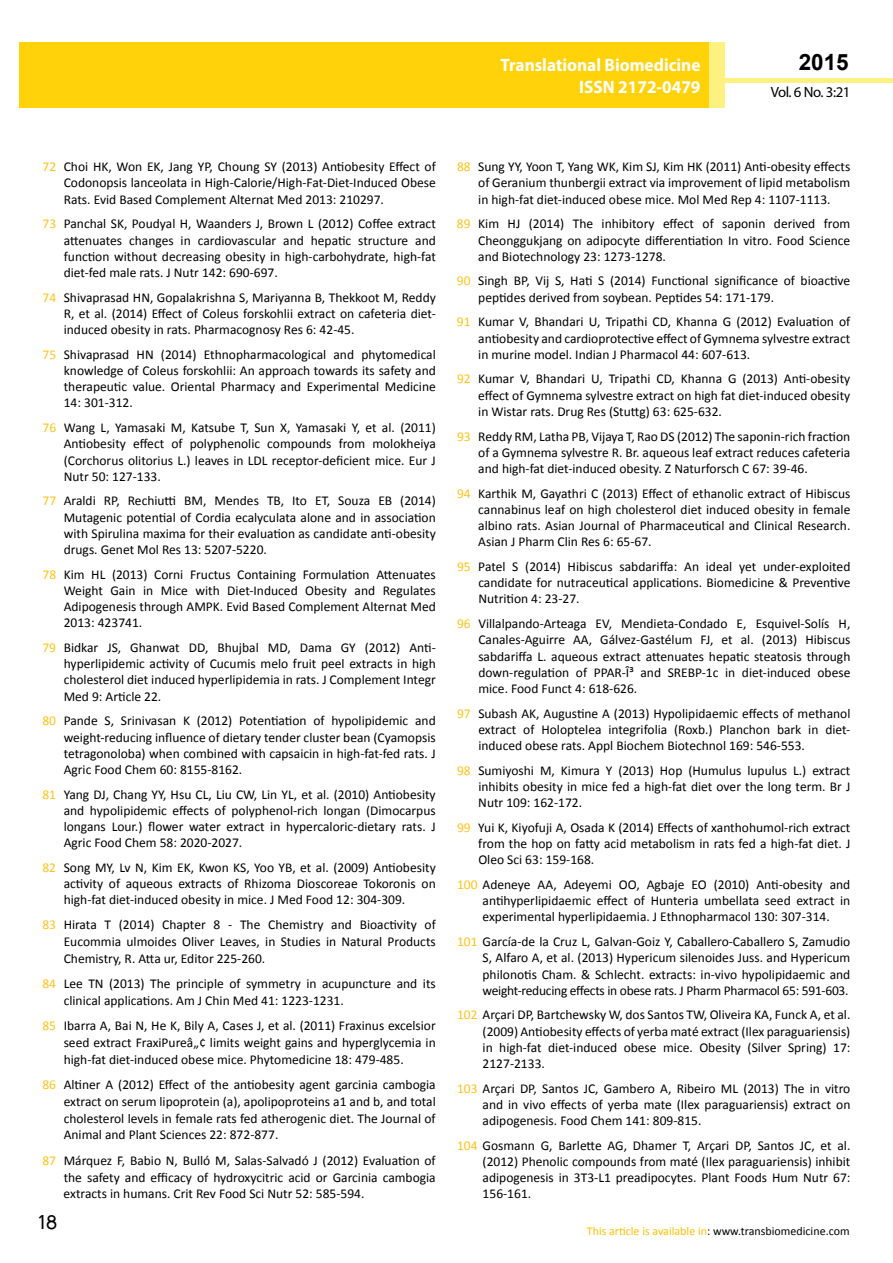
<style>
.page{position:relative;width:893px;height:1263px;background:#fff}
.page>*{position:absolute;margin:0;border:0;box-sizing:border-box;transform-origin:0 0}
.t1{font:25.5px "Tunga";color:#000}
.t2{font:700 22.5px "Arial";color:#000}
.t3{font:700 18px/21.6px "Myriad Pro";color:#fff;text-align:right;scale:.96 1}
.t4{font:14.85px "Myriad Pro";letter-spacing:-.03em;color:#000}
.t5{font:13.5px/16.2px "Calibri";color:#000;text-align:justify}
.t6{font:12px "Calibri";color:#000}
.s1{color:#ffc21a}
.s2{color:#ffc000}
</style>
<div class="page">
<hr style="left:725px;top:78px;width:168px;height:4px;background:#fff180">
<div style="left:19px;top:42px;width:690px;height:66px;background:#ffd20a"></div>
<div style="left:709px;top:42px;width:16px;height:66px;background:#fff180"></div>
<h3 class="t3" style="left:517px;top:53px;width:198px">ARCHIVOS DE MEDICINA<br>ISSN 1698-9465</h3>
<h2 class="t2" style="left:799px;top:47px;width:52px">2015</h2>
<h3 class="t3" style="left:501px;top:54px;width:210px">Translational Biomedicine<br>ISSN 2172-0479</h3>
<p class="t4" style="left:771px;top:83px;width:81px">Vol. 6 No. 3:21</p>
<p class="t5" style="left:64px;top:159px;width:374px;text-indent:-21px"><span class="s1">72</span> Choi HK, Won EK, Jang YP, Choung SY (2013) Antiobesity Effect of Codonopsis lanceolata in High-Calorie/High-Fat-Diet-Induced Obese Rats. Evid Based Complement Alternat Med 2013: 210297.</p>
<p class="t5" style="left:64px;top:216px;width:374px;text-indent:-21px"><span class="s1">73</span> Panchal SK, Poudyal H, Waanders J, Brown L (2012) Coffee extract attenuates changes in cardiovascular and hepatic structure and function without decreasing obesity in high-carbohydrate, high-fat diet-fed male rats. J Nutr 142: 690-697.</p>
<p class="t5" style="left:64px;top:289px;width:374px;text-indent:-21px"><span class="s1">74</span> Shivaprasad HN, Gopalakrishna S, Mariyanna B, Thekkoot M, Reddy R, et al. (2014) Effect of Coleus forskohlii extract on cafeteria diet&shy;induced obesity in rats. Pharmacognosy Res 6: 42-45.</p>
<p class="t5" style="left:64px;top:346px;width:374px;text-indent:-21px"><span class="s1">75</span> Shivaprasad HN (2014) Ethnopharmacological and phytomedical knowledge of Coleus forskohlii: An approach towards its safety and therapeutic value. Oriental Pharmacy and Experimental Medicine 14: 301-312.</p>
<p class="t5" style="left:64px;top:420px;width:374px;text-indent:-21px"><span class="s1">76</span> Wang L, Yamasaki M, Katsube T, Sun X, Yamasaki Y, et al. (2011)<br>Antiobesity effect of polyphenolic compounds from molokheiya (Corchorus olitorius L.) leaves in LDL receptor-deficient mice. Eur J Nutr 50: 127-133.</p>
<p class="t5" style="left:64px;top:493px;width:374px;text-indent:-21px"><span class="s1">77</span> Araldi RP, Rechiutti BM, Mendes TB, Ito ET, Souza EB (2014)<br>Mutagenic potential of Cordia ecalyculata alone and in association with Spirulina maxima for their evaluation as candidate anti-obesity drugs. Genet Mol Res 13: 5207-5220.</p>
<p class="t5" style="left:64px;top:566px;width:374px;text-indent:-21px"><span class="s1">78</span> Kim HL (2013) Corni Fructus Containing Formulation Attenuates Weight Gain in Mice with Diet-Induced Obesity and Regulates Adipogenesis through AMPK. Evid Based Complement Alternat Med 2013: 423741.</p>
<p class="t5" style="left:64px;top:639px;width:374px;text-indent:-21px"><span class="s1">79</span> Bidkar JS, Ghanwat DD, Bhujbal MD, Dama GY (2012) Anti&shy;hyperlipidemic activity of Cucumis melo fruit peel extracts in high cholesterol diet induced hyperlipidemia in rats. J Complement Integr Med 9: Article 22.</p>
<p class="t5" style="left:64px;top:713px;width:374px;text-indent:-21px"><span class="s1">80</span> Pande S, Srinivasan K (2012) Potentiation of hypolipidemic and weight-reducing influence of dietary tender cluster bean (Cyamopsis tetragonoloba) when combined with capsaicin in high-fat-fed rats. J Agric Food Chem 60: 8155-8162.</p>
<p class="t5" style="left:64px;top:786px;width:374px;text-indent:-21px"><span class="s1">81</span> Yang DJ, Chang YY, Hsu CL, Liu CW, Lin YL, et al. (2010) Antiobesity and hypolipidemic effects of polyphenol-rich longan (Dimocarpus longans Lour.) flower water extract in hypercaloric-dietary rats. J Agric Food Chem 58: 2020-2027.</p>
<p class="t5" style="left:64px;top:859px;width:374px;text-indent:-21px"><span class="s1">82</span> Song MY, Lv N, Kim EK, Kwon KS, Yoo YB, et al. (2009) Antiobesity activity of aqueous extracts of Rhizoma Dioscoreae Tokoronis on high-fat diet-induced obesity in mice. J Med Food 12: 304-309.</p>
<p class="t5" style="left:64px;top:916px;width:374px;line-height:16.8px;text-indent:-21px"><span class="s1">83</span> Hirata T (2014) Chapter 8 - The Chemistry and Bioactivity of Eucommia ulmoides Oliver Leaves, in Studies in Natural Products Chemistry, R. Atta ur, Editor 225-260.</p>
<p class="t5" style="left:64px;top:975px;width:374px;line-height:16.8px;text-indent:-21px"><span class="s1">84</span> Lee TN (2013) The principle of symmetry in acupuncture and its clinical applications. Am J Chin Med 41: 1223-1231.</p>
<p class="t5" style="left:64px;top:1017px;width:374px;line-height:16.8px;text-indent:-21px"><span class="s1">85</span> Ibarra A, Bai N, He K, Bily A, Cases J, et al. (2011) Fraxinus excelsior seed extract FraxiPureâ„¢ limits weight gains and hyperglycemia in high-fat diet-induced obese mice. Phytomedicine 18: 479-485.</p>
<p class="t5" style="left:64px;top:1076px;width:374px;line-height:16.8px;text-indent:-21px"><span class="s1">86</span> Altiner A (2012) Effect of the antiobesity agent garcinia cambogia extract on serum lipoprotein (a), apolipoproteins a1 and b, and total cholesterol levels in female rats fed atherogenic diet. The Journal of Animal and Plant Sciences 22: 872-877.</p>
<p class="t5" style="left:64px;top:1152px;width:374px;text-indent:-21px"><span class="s1">87</span> Márquez F, Babio N, Bulló M, Salas-Salvadó J (2012) Evaluation of the safety and efficacy of hydroxycitric acid or Garcinia cambogia extracts in humans. Crit Rev Food Sci Nutr 52: 585-594.</p>
<h1 class="t1" style="left:39px;top:1205px;width:20px">18</h1>
<p class="t5" style="left:478px;top:159px;width:374px;text-indent:-21px"><span class="s1">88</span> Sung YY, Yoon T, Yang WK, Kim SJ, Kim HK (2011) Anti-obesity effects of Geranium thunbergii extract via improvement of lipid metabolism in high-fat diet-induced obese mice. Mol Med Rep 4: 1107-1113.</p>
<p class="t5" style="left:478px;top:216px;width:374px;text-indent:-21px"><span class="s1">89</span> Kim HJ (2014) The inhibitory effect of saponin derived from Cheonggukjang on adipocyte differentiation In vitro. Food Science and Biotechnology 23: 1273-1278.</p>
<p class="t5" style="left:478px;top:273px;width:374px;text-indent:-21px"><span class="s1">90</span> Singh BP, Vij S, Hati S (2014) Functional significance of bioactive peptides derived from soybean. Peptides 54: 171-179.</p>
<p class="t5" style="left:478px;top:314px;width:374px;text-indent:-21px"><span class="s1">91</span> Kumar V, Bhandari U, Tripathi CD, Khanna G (2012) Evaluation of antiobesity and cardioprotective effect of Gymnema sylvestre extract in murine model. Indian J Pharmacol 44: 607-613.</p>
<p class="t5" style="left:478px;top:371px;width:374px;text-indent:-21px"><span class="s1">92</span> Kumar V, Bhandari U, Tripathi CD, Khanna G (2013) Anti-obesity effect of Gymnema sylvestre extract on high fat diet-induced obesity in Wistar rats. Drug Res (Stuttg) 63: 625-632.</p>
<p class="t5" style="left:478px;top:428px;width:374px;text-indent:-21px"><span class="s1">93</span> Reddy RM, Latha PB, Vijaya T, Rao DS (2012) The saponin-rich fraction of a Gymnema sylvestre R. Br. aqueous leaf extract reduces cafeteria and high-fat diet-induced obesity. Z Naturforsch C 67: 39-46.</p>
<p class="t5" style="left:478px;top:485px;width:374px;text-indent:-21px"><span class="s1">94</span> Karthik M, Gayathri C (2013) Effect of ethanolic extract of Hibiscus cannabinus leaf on high cholesterol diet induced obesity in female albino rats. Asian Journal of Pharmaceutical and Clinical Research.<br>Asian J Pharm Clin Res 6: 65-67.</p>
<p class="t5" style="left:478px;top:558px;width:374px;text-indent:-21px"><span class="s1">95</span> Patel S (2014) Hibiscus sabdariffa: An ideal yet under-exploited candidate for nutraceutical applications. Biomedicine &amp; Preventive Nutrition 4: 23-27.</p>
<p class="t5" style="left:478px;top:616px;width:374px;text-indent:-21px"><span class="s1">96</span> Villalpando-Arteaga EV, Mendieta-Condado E, Esquivel-Solís H, Canales-Aguirre AA, Gálvez-Gastélum FJ, et al. (2013) Hibiscus sabdariffa L. aqueous extract attenuates hepatic steatosis through down-regulation of PPAR-Î³ and SREBP-1c in diet-induced obese mice. Food Funct 4: 618-626.</p>
<p class="t5" style="left:478px;top:705px;width:374px;text-indent:-21px"><span class="s1">97</span> Subash AK, Augustine A (2013) Hypolipidaemic effects of methanol extract of Holoptelea integrifolia (Roxb.) Planchon bark in diet&shy;induced obese rats. Appl Biochem Biotechnol 169: 546-553.</p>
<p class="t5" style="left:478px;top:762px;width:374px;text-indent:-21px"><span class="s1">98</span> Sumiyoshi M, Kimura Y (2013) Hop (Humulus lupulus L.) extract inhibits obesity in mice fed a high-fat diet over the long term. Br J Nutr 109: 162-172.</p>
<p class="t5" style="left:478px;top:819px;width:374px;text-indent:-21px"><span class="s1">99</span> Yui K, Kiyofuji A, Osada K (2014) Effects of xanthohumol-rich extract from the hop on fatty acid metabolism in rats fed a high-fat diet. J Oleo Sci 63: 159-168.</p>
<p class="t5" style="left:483px;top:876px;width:369px;text-indent:-26px"><span class="s1">100</span> Adeneye AA, Adeyemi OO, Agbaje EO (2010) Anti-obesity and antihyperlipidaemic effect of Hunteria umbellata seed extract in experimental hyperlipidaemia. J Ethnopharmacol 130: 307-314.</p>
<p class="t5" style="left:483px;top:933px;width:369px;text-indent:-25px"><span class="s1">101</span> García-de la Cruz L, Galvan-Goiz Y, Caballero-Caballero S, Zamudio S, Alfaro A, et al. (2013) Hypericum silenoides Juss. and Hypericum philonotis Cham. &amp; Schlecht. extracts: in-vivo hypolipidaemic and weight-reducing effects in obese rats. J Pharm Pharmacol 65: 591-603.</p>
<p class="t5" style="left:483px;top:1007px;width:369px;text-indent:-26px"><span class="s1">102</span> Arçari DP, Bartchewsky W, dos Santos TW, Oliveira KA, Funck A, et al. (2009) Antiobesity effects of yerba maté extract (Ilex paraguariensis) in high-fat diet-induced obese mice. Obesity (Silver Spring) 17:<br>2127-2133.</p>
<p class="t5" style="left:483px;top:1080px;width:369px;text-indent:-26px"><span class="s1">103</span> Arçari DP, Santos JC, Gambero A, Ribeiro ML (2013) The in vitro and in vivo effects of yerba mate (Ilex paraguariensis) extract on adipogenesis. Food Chem 141: 809-815.</p>
<p class="t5" style="left:483px;top:1137px;width:369px;text-indent:-26px"><span class="s1">104</span> Gosmann G, Barlette AG, Dhamer T, Arçari DP, Santos JC, et al. (2012) Phenolic compounds from maté (Ilex paraguariensis) inhibit adipogenesis in 3T3-L1 preadipocytes. Plant Foods Hum Nutr 67:<br>156-161.</p>
<p class="t6" style="left:587px;top:1223px;width:264px"><span class="s2">This article is available in</span>: www.transbiomedicine.com</p>
</div>
